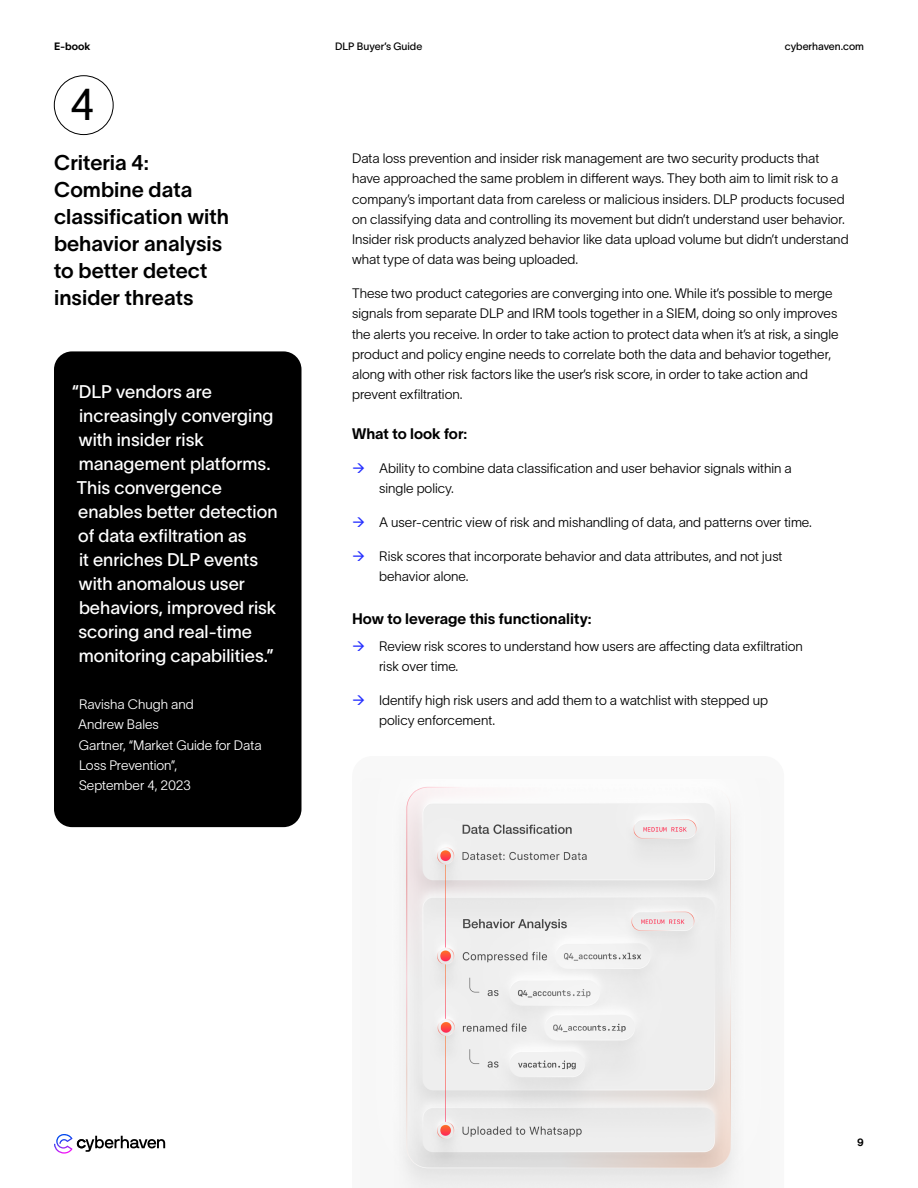
<style>
.page{position:relative;width:918px;height:1188px;background:#fff}
.page>*{position:absolute;margin:0;border:0;box-sizing:border-box;transform-origin:0 0}
.t1{font:43.8px "TWK Lausanne 300";color:#000}
.t2{font:21px/27px "TWK Lausanne 600";color:#000}
.t3{font:18px/24px "TWK Lausanne 400";color:#fff}
.t4{font:15px "TWK Lausanne 700";color:#000}
.t5{font:13.5px/20.2px "TWK Lausanne 200";color:#000}
.t6{font:13.5px/20.2px "TWK Lausanne 200";color:#fff}
.t7{font:10.5px "TWK Lausanne 400";color:#000}
.t8{font:10.5px "TWK Lausanne 700";color:#000}
</style>
<div class="page">
<div style="left:54px;top:75px;width:59px;height:60px;border:1px solid #000;border-radius:50%"></div>
<div style="left:54px;top:351px;width:248px;height:476px;background:#000;border-radius:18px"></div>
<img style="left:398px;top:786px;width:341px;height:402px">
<svg style="left:54px;top:1134px;width:111px;height:20px"></svg>
<p class="t8" style="left:54px;top:38px;width:38px">E-book</p>
<p class="t7" style="left:335px;top:38px;width:89px">DLP Buyer’s Guide</p>
<p class="t7" style="left:785px;top:38px;width:81px">cyberhaven.com</p>
<h1 class="t1" style="left:70px;top:73px;width:26px">4</h1>
<h2 class="t2" style="left:54px;top:148px;width:176px">Criteria 4:<br>Combine data classification with behavior analysis to better detect insider threats</h2>
<p class="t3" style="left:72px;top:378px;width:207px">“DLP vendors are increasingly converging with insider risk management platforms.<br>This convergence enables better detection of data exfiltration as<br>it enriches DLP events with anomalous user behaviors, improved risk scoring and real-time monitoring capabilities.”</p>
<p class="t6" style="left:78px;top:693px;width:185px">Ravisha Chugh and<br>Andrew Bales<br>Gartner, “Market Guide for Data<br>Loss Prevention”,<br>September 4, 2023</p>
<p class="t5" style="left:352px;top:147px;width:498px">Data loss prevention and insider risk management are two security products that have approached the same problem in different ways. They both aim to limit risk to a company’s important data from careless or malicious insiders. DLP products focused on classifying data and controlling its movement but didn’t understand user behavior.<br>Insider risk products analyzed behavior like data upload volume but didn’t understand what type of data was being uploaded.</p>
<p class="t5" style="left:352px;top:282px;width:488px">These two product categories are converging into one. While it’s possible to merge signals from separate DLP and IRM tools together in a SIEM, doing so only improves the alerts you receive. In order to take action to protect data when it’s at risk, a single product and policy engine needs to correlate both the data and behavior together, along with other risk factors like the user’s risk score, in order to take action and prevent exfiltration.</p>
<p class="t4" style="left:352px;top:423px;width:117px">What to look for:</p>
<p class="t5" style="left:379px;top:457px;width:414px">Ability to combine data classification and user behavior signals within a single policy.</p>
<p class="t5" style="left:379px;top:511px;width:434px">A user-centric view of risk and mishandling of data, and patterns over time.</p>
<p class="t5" style="left:379px;top:545px;width:405px">Risk scores that incorporate behavior and data attributes, and not just behavior alone.</p>
<p class="t4" style="left:352px;top:608px;width:241px">How to leverage this functionality:</p>
<p class="t5" style="left:379px;top:635px;width:425px">Review risk scores to understand how users are affecting data exfiltration risk over time.</p>
<p class="t5" style="left:379px;top:689px;width:390px">Identify high risk users and add them to a watchlist with stepped up policy enforcement.</p>
<p class="t8" style="left:857px;top:1135px;width:8px">9</p>
</div>
